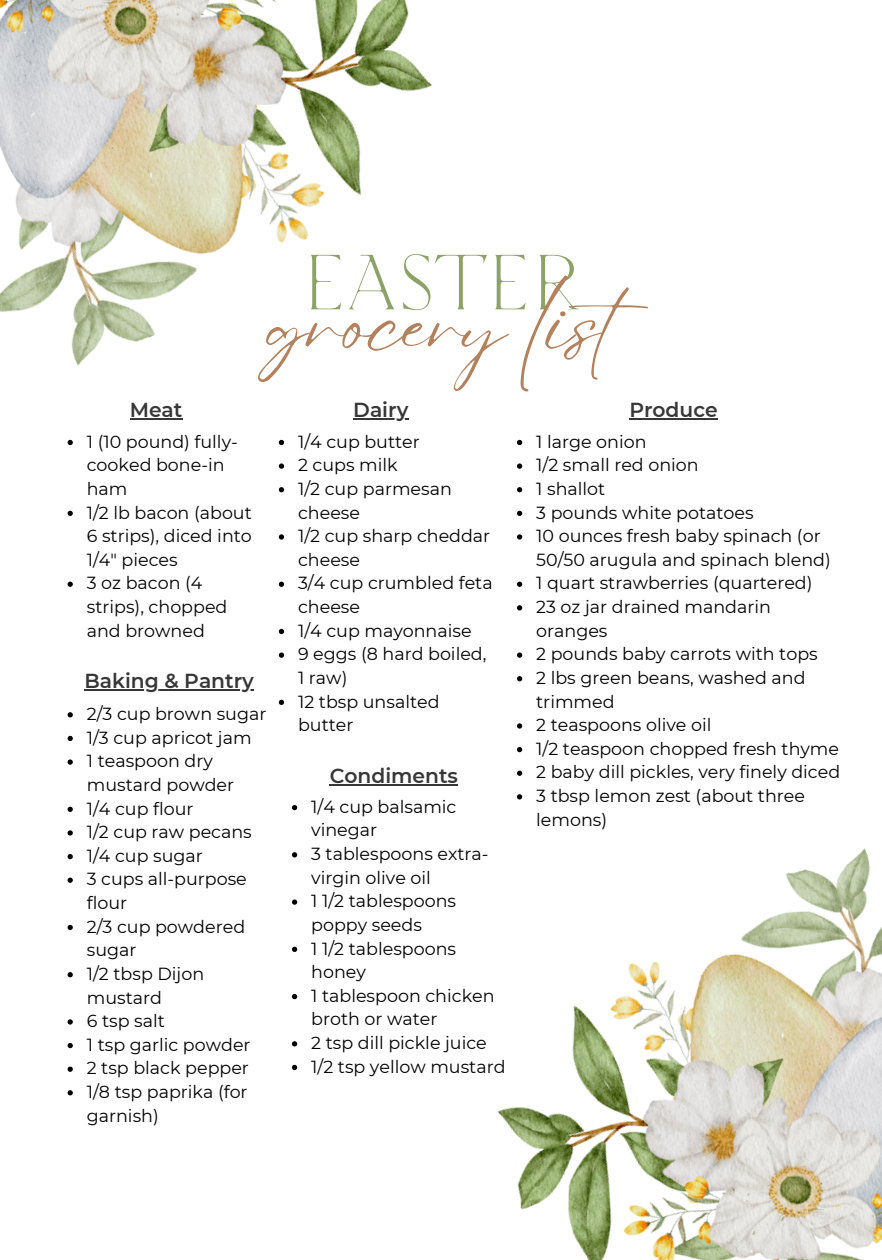
<style>
.page{position:relative;width:882px;height:1260px;background:#fff}
.page>*{position:absolute;margin:0;border:0;box-sizing:border-box;transform-origin:0 0}
.t1{font:82.25px "Eyesome Script";color:#b4815d}
.t2{font:77.88px "TT Ricordi Nobili";letter-spacing:-.04em;color:#8da267}
.t3{font:600 20.3px "Montserrat";color:#373737}
.t4{font:17.5px/23.6px "Montserrat";color:#000}
</style>
<div class="page">
<img style="left:497px;top:848px;width:385px;height:412px">
<img style="left:0;top:0;width:432px;height:366px">
<hr style="left:130px;top:419px;width:53px;height:1px;background:#373737">
<svg style="left:68px;top:440px;width:5px;height:5px"></svg>
<svg style="left:68px;top:511px;width:5px;height:5px"></svg>
<svg style="left:68px;top:582px;width:5px;height:5px"></svg>
<hr style="left:353px;top:419px;width:55px;height:1px;background:#373737">
<svg style="left:279px;top:440px;width:5px;height:5px"></svg>
<svg style="left:279px;top:463px;width:5px;height:6px"></svg>
<svg style="left:279px;top:487px;width:5px;height:5px"></svg>
<svg style="left:279px;top:534px;width:5px;height:6px"></svg>
<svg style="left:279px;top:582px;width:5px;height:5px"></svg>
<svg style="left:279px;top:629px;width:5px;height:5px"></svg>
<svg style="left:279px;top:652px;width:5px;height:6px"></svg>
<svg style="left:279px;top:700px;width:5px;height:5px"></svg>
<hr style="left:629px;top:419px;width:89px;height:1px;background:#373737">
<svg style="left:517px;top:440px;width:5px;height:5px"></svg>
<svg style="left:517px;top:463px;width:5px;height:6px"></svg>
<svg style="left:517px;top:487px;width:5px;height:5px"></svg>
<svg style="left:517px;top:511px;width:5px;height:5px"></svg>
<svg style="left:517px;top:534px;width:5px;height:6px"></svg>
<svg style="left:517px;top:582px;width:5px;height:5px"></svg>
<svg style="left:517px;top:605px;width:5px;height:5px"></svg>
<svg style="left:517px;top:652px;width:5px;height:6px"></svg>
<svg style="left:517px;top:676px;width:5px;height:5px"></svg>
<svg style="left:517px;top:723px;width:5px;height:6px"></svg>
<svg style="left:517px;top:747px;width:5px;height:5px"></svg>
<svg style="left:517px;top:771px;width:5px;height:5px"></svg>
<svg style="left:517px;top:794px;width:5px;height:5px"></svg>
<hr style="left:85px;top:689px;width:169px;height:2px;background:#373737">
<svg style="left:68px;top:712px;width:5px;height:5px"></svg>
<svg style="left:68px;top:736px;width:5px;height:5px"></svg>
<svg style="left:68px;top:759px;width:5px;height:6px"></svg>
<svg style="left:68px;top:807px;width:5px;height:5px"></svg>
<svg style="left:68px;top:830px;width:5px;height:6px"></svg>
<svg style="left:68px;top:854px;width:5px;height:5px"></svg>
<svg style="left:68px;top:878px;width:5px;height:5px"></svg>
<svg style="left:68px;top:925px;width:5px;height:5px"></svg>
<svg style="left:68px;top:972px;width:5px;height:5px"></svg>
<svg style="left:68px;top:1019px;width:5px;height:6px"></svg>
<svg style="left:68px;top:1043px;width:5px;height:5px"></svg>
<svg style="left:68px;top:1067px;width:5px;height:5px"></svg>
<svg style="left:68px;top:1090px;width:5px;height:5px"></svg>
<hr style="left:330px;top:784px;width:128px;height:1px;background:#373737">
<svg style="left:292px;top:805px;width:5px;height:5px"></svg>
<svg style="left:292px;top:852px;width:5px;height:5px"></svg>
<svg style="left:292px;top:899px;width:5px;height:6px"></svg>
<svg style="left:292px;top:947px;width:5px;height:5px"></svg>
<svg style="left:292px;top:994px;width:5px;height:5px"></svg>
<svg style="left:292px;top:1041px;width:5px;height:5px"></svg>
<svg style="left:292px;top:1065px;width:5px;height:5px"></svg>
<h2 class="t2" style="left:300px;top:229px;width:284px">EASTER</h2>
<h3 class="t1" style="left:268px;top:271px;width:413px">grocery list</h3>
<p class="t3" style="left:130px;top:398px;width:54px">Meat</p>
<p class="t4" style="left:87px;top:430px;width:153px">1 (10 pound) fully&shy;cooked bone-in ham</p>
<p class="t4" style="left:87px;top:501px;width:167px;text-align:justify">1/2 lb bacon (about 6 strips), diced into 1/4" pieces</p>
<h3 class="t4" style="left:87px;top:571px;width:142px">3 oz bacon (4 strips), chopped and browned</h3>
<p class="t3" style="left:85px;top:668px;width:171px">Baking &amp; Pantry</p>
<p class="t4" style="left:87px;top:702px;width:181px">2/3 cup brown sugar</p>
<p class="t4" style="left:87px;top:726px;width:166px">1/3 cup apricot jam</p>
<p class="t4" style="left:87px;top:749px;width:149px">1 teaspoon dry mustard powder</p>
<p class="t4" style="left:87px;top:797px;width:108px">1/4 cup flour</p>
<p class="t4" style="left:87px;top:820px;width:167px">1/2 cup raw pecans</p>
<p class="t4" style="left:87px;top:844px;width:118px">1/4 cup sugar</p>
<p class="t4" style="left:87px;top:867px;width:162px">3 cups all-purpose flour</p>
<p class="t4" style="left:87px;top:915px;width:160px">2/3 cup powdered sugar</p>
<p class="t4" style="left:87px;top:962px;width:119px">1/2 tbsp Dijon mustard</p>
<p class="t4" style="left:87px;top:1009px;width:80px">6 tsp salt</p>
<p class="t4" style="left:87px;top:1033px;width:165px">1 tsp garlic powder</p>
<p class="t4" style="left:87px;top:1056px;width:164px">2 tsp black pepper</p>
<h3 class="t4" style="left:87px;top:1080px;width:162px">1/8 tsp paprika (for garnish)</h3>
<p class="t3" style="left:353px;top:398px;width:57px">Dairy</p>
<p class="t4" style="left:298px;top:430px;width:123px">1/4 cup butter</p>
<p class="t4" style="left:298px;top:453px;width:101px">2 cups milk</p>
<p class="t4" style="left:298px;top:477px;width:155px">1/2 cup parmesan cheese</p>
<p class="t4" style="left:298px;top:524px;width:194px">1/2 cup sharp cheddar cheese</p>
<p class="t4" style="left:298px;top:571px;width:196px">3/4 cup crumbled feta cheese</p>
<p class="t4" style="left:298px;top:619px;width:175px">1/4 cup mayonnaise</p>
<p class="t4" style="left:298px;top:642px;width:190px">9 eggs (8 hard boiled,<br>1 raw)</p>
<h3 class="t4" style="left:298px;top:690px;width:143px">12 tbsp unsalted butter</h3>
<p class="t3" style="left:330px;top:763px;width:130px">Condiments</p>
<p class="t4" style="left:311px;top:795px;width:147px">1/4 cup balsamic vinegar</p>
<p class="t4" style="left:311px;top:842px;width:179px">3 tablespoons extra&shy;virgin olive oil</p>
<p class="t4" style="left:311px;top:889px;width:146px">1 1/2 tablespoons poppy seeds</p>
<p class="t4" style="left:311px;top:937px;width:146px">1 1/2 tablespoons honey</p>
<p class="t4" style="left:311px;top:984px;width:185px">1 tablespoon chicken broth or water</p>
<p class="t4" style="left:311px;top:1031px;width:177px">2 tsp dill pickle juice</p>
<p class="t4" style="left:311px;top:1055px;width:196px">1/2 tsp yellow mustard</p>
<p class="t3" style="left:629px;top:398px;width:90px">Produce</p>
<p class="t4" style="left:536px;top:430px;width:112px">1 large onion</p>
<p class="t4" style="left:536px;top:453px;width:164px">1/2 small red onion</p>
<p class="t4" style="left:536px;top:477px;width:71px">1 shallot</p>
<p class="t4" style="left:536px;top:501px;width:219px">3 pounds white potatoes</p>
<p class="t4" style="left:536px;top:524px;width:296px">10 ounces fresh baby spinach (or<br>50/50 arugula and spinach blend)</p>
<p class="t4" style="left:536px;top:571px;width:278px">1 quart strawberries (quartered)</p>
<p class="t4" style="left:536px;top:595px;width:236px">23 oz jar drained mandarin oranges</p>
<p class="t4" style="left:536px;top:642px;width:283px">2 pounds baby carrots with tops</p>
<p class="t4" style="left:536px;top:666px;width:271px">2 lbs green beans, washed and trimmed</p>
<p class="t4" style="left:536px;top:713px;width:177px">2 teaspoons olive oil</p>
<p class="t4" style="left:536px;top:737px;width:304px">1/2 teaspoon chopped fresh thyme</p>
<p class="t4" style="left:536px;top:760px;width:306px">2 baby dill pickles, very finely diced</p>
<h3 class="t4" style="left:536px;top:784px;width:270px">3 tbsp lemon zest (about three lemons)</h3>
</div>
